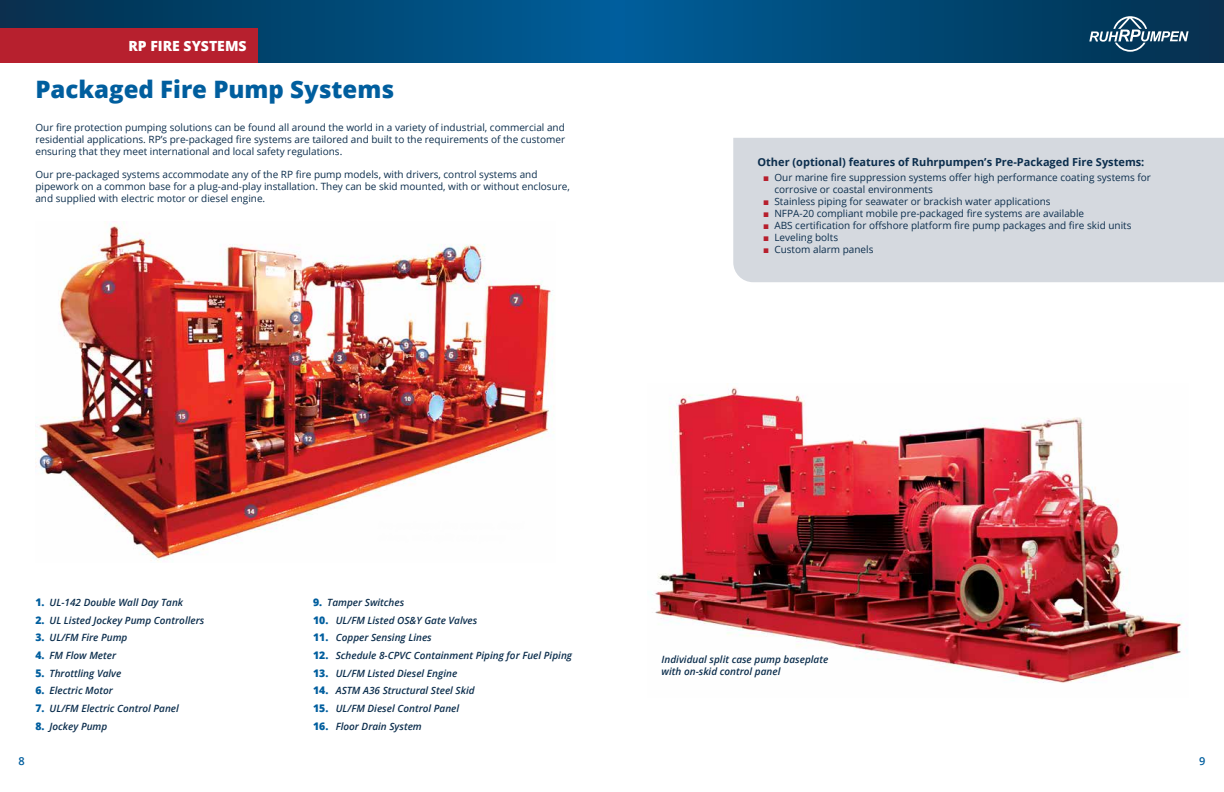
<style>
.page{position:relative;width:1224px;height:792px;background:#fff}
.page>*{position:absolute;margin:0;border:0;box-sizing:border-box;transform-origin:0 0}
.t1{font:800 24px "Open Sans";color:#005e9e}
.t2{font:800 14px "Open Sans";color:#fff}
.t3{font:700 11px "Open Sans";color:#0c2e4d}
.t4{font:600 11px "Open Sans";color:#005e9e}
.t5{font:10px/12px "Open Sans";color:#0c2e4d}
.t6{font:italic 600 10px/12px "Open Sans";color:#0c2e4d}
.s1{font-family:"Arial";font-weight:900;color:#b7202e}
.s2{font-weight:800;font-style:normal;font-size:10.5px;color:#005e9e}
</style>
<div class="page">
<div style="left:733px;top:138px;width:491px;height:144px;background:#d5d9df"></div>
<img style="left:655px;top:387px;width:533px;height:296px">
<img style="left:35px;top:221px;width:519px;height:341px">
<svg style="left:0;top:0;width:1224px;height:62px;background:#004977"></svg>
<svg style="left:1089px;top:16px;width:100px;height:36px;background:#345d79"></svg>
<div style="left:0;top:28px;width:258px;height:34px;background:#b7202e"></div>
<h2 class="t2" style="left:128px;top:35px;width:120px">RP FIRE SYSTEMS</h2>
<h1 class="t1" style="left:35px;top:71px;width:360px">Packaged Fire Pump Systems</h1>
<p class="t5" style="left:35px;top:121px;width:531px;text-align:justify">Our fire protection pumping solutions can be found all around the world in a variety of industrial, commercial and residential applications. RP’s pre-packaged fire systems are tailored and built to the requirements of the customer ensuring that they meet international and local safety regulations.</p>
<p class="t5" style="left:35px;top:168px;width:536px">Our pre-packaged systems accommodate any of the RP fire pump models, with drivers, control systems and pipework on a common base for a plug-and-play installation. They can be skid mounted, with or without enclosure, and supplied with electric motor or diesel engine.</p>
<p class="t3" style="left:757px;top:154px;width:388px">Other (optional) features of Ruhrpumpen’s Pre-Packaged Fire Systems:</p>
<p class="t5" style="left:774px;top:171px;width:378px;text-indent:-11px"><span class="s1">■</span> Our marine fire suppression systems offer high performance coating systems for corrosive or coastal environments</p>
<p class="t5" style="left:763px;top:195px;width:289px"><span class="s1">■</span> Stainless piping for seawater or brackish water applications</p>
<p class="t5" style="left:763px;top:207px;width:323px"><span class="s1">■</span> NFPA-20 compliant mobile pre-packaged fire systems are available</p>
<p class="t5" style="left:763px;top:219px;width:370px"><span class="s1">■</span> ABS certification for offshore platform fire pump packages and fire skid units</p>
<p class="t5" style="left:763px;top:231px;width:77px"><span class="s1">■</span> Leveling bolts</p>
<p class="t5" style="left:763px;top:243px;width:112px"><span class="s1">■</span> Custom alarm panels</p>
<p class="t6" style="left:35px;top:596px;width:149px"><span class="s2">1.</span> UL-142 Double Wall Day Tank</p>
<p class="t6" style="left:35px;top:614px;width:170px"><span class="s2">2.</span> UL Listed Jockey Pump Controllers</p>
<p class="t6" style="left:35px;top:632px;width:94px"><span class="s2">3.</span> UL/FM Fire Pump</p>
<p class="t6" style="left:35px;top:649px;width:82px"><span class="s2">4.</span> FM Flow Meter</p>
<p class="t6" style="left:35px;top:667px;width:87px"><span class="s2">5.</span> Throttling Valve</p>
<p class="t6" style="left:35px;top:685px;width:79px"><span class="s2">6.</span> Electric Motor</p>
<p class="t6" style="left:35px;top:702px;width:145px"><span class="s2">7.</span> UL/FM Electric Control Panel</p>
<p class="t6" style="left:35px;top:720px;width:73px"><span class="s2">8.</span> Jockey Pump</p>
<p class="t6" style="left:313px;top:596px;width:93px"><span class="s2">9.</span> Tamper Switches</p>
<p class="t6" style="left:313px;top:614px;width:166px"><span class="s2">10.</span> UL/FM Listed OS&amp;Y Gate Valves</p>
<p class="t6" style="left:313px;top:632px;width:120px"><span class="s2">11.</span> Copper Sensing Lines</p>
<p class="t6" style="left:313px;top:649px;width:261px"><span class="s2">12.</span> Schedule 8-CPVC Containment Piping for Fuel Piping</p>
<p class="t6" style="left:313px;top:667px;width:146px"><span class="s2">13.</span> UL/FM Listed Diesel Engine</p>
<p class="t6" style="left:313px;top:685px;width:163px"><span class="s2">14.</span> ASTM A36 Structural Steel Skid</p>
<p class="t6" style="left:313px;top:702px;width:148px"><span class="s2">15.</span> UL/FM Diesel Control Panel</p>
<p class="t6" style="left:313px;top:720px;width:110px"><span class="s2">16.</span> Floor Drain System</p>
<p class="t6" style="left:662px;top:653px;width:168px">Individual split case pump baseplate with on-skid control panel</p>
<p class="t4" style="left:19px;top:753px;width:8px">8</p>
<p class="t4" style="left:1199px;top:753px;width:8px">9</p>
</div>
